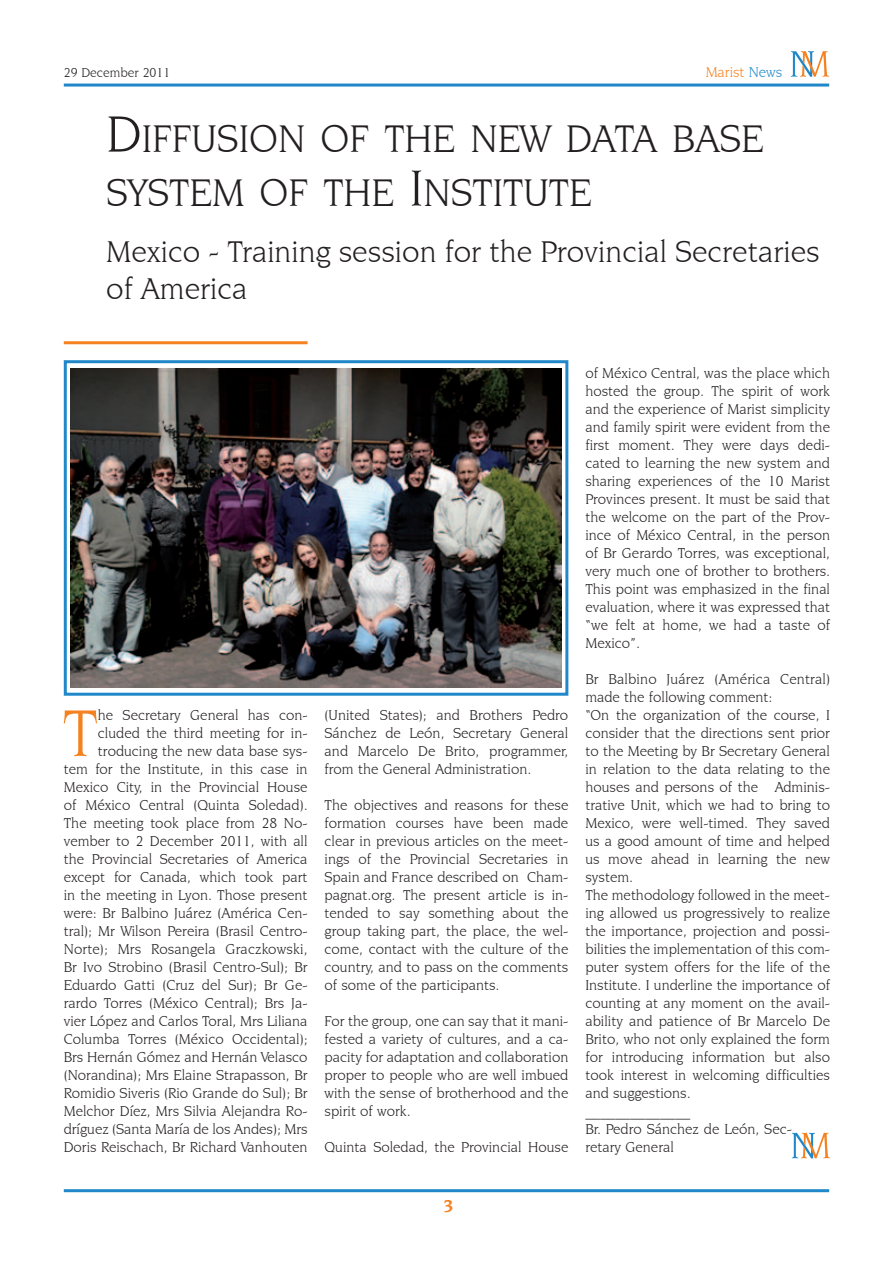
<style>
.page{position:relative;width:893px;height:1263px;background:#fff}
.page>*{position:absolute;margin:0;border:0;box-sizing:border-box;transform-origin:0 0}
.t1{font:70.2px "Novarese IT Cby BT";color:#f58220}
.t2{font:40.5px/54px "Novarese IT Cby BT";color:#231f20}
.t3{font:31.5px/36.8px "Novarese IT Cby BT";color:#231f20}
.t4{font:700 18px "Novarese IT Cby BT";color:#f58220}
.t5{font:15px/18px "Novarese IT Cby BT";color:#231f20;text-align:justify}
.t6{font:15px "Novarese IT Cby BT";color:#f58220}
.t7{font:13.5px "Novarese IT Cby BT";color:#231f20}
.s1{color:#2088c9}
.s2{font-size:54px}
</style>
<div class="page">
<hr style="left:64px;top:1189px;width:765px;height:3px;background:#2088c9">
<hr style="left:64px;top:84px;width:765px;height:3px;background:#2088c9">
<svg style="left:791px;top:51px;width:38px;height:26px"></svg>
<hr style="left:64px;top:341px;width:244px;height:3px;background:#f58220">
<svg style="left:792px;top:1133px;width:38px;height:25px"></svg>
<img style="left:71px;top:368px;width:490px;height:320px">
<div style="left:64px;top:360px;width:504px;height:336px;border:3px solid #2088c9"></div>
<p class="t7" style="left:64px;top:64px;width:108px">29 December 2011</p>
<p class="t6" style="left:706px;top:63px;width:78px">Marist <span class="s1">News</span></p>
<h2 class="t2" style="left:106px;top:111px;width:659px"><span class="s2">D</span>IFFUSION OF THE NEW DATA BASE<br>SYSTEM OF THE <span class="s2">I</span>NSTITUTE</h2>
<h3 class="t3" style="left:106px;top:233px;width:715px">Mexico - Training session for the Provincial Secretaries of America</h3>
<p class="t5" style="left:64px;top:706px;width:245px;text-align:right">he Secretary General has con&shy;cluded the third meeting for in&shy;troducing the new data base sys-<br>tem for the Institute, in this case in Mexico City, in the Provincial House of México Central (Quinta Soledad).<br>The meeting took place from 28 No&shy;vember to 2 December 2011, with all the Provincial Secretaries of America except for Canada, which took part in the meeting in Lyon. Those present were: Br Balbino Juárez (América Cen&shy;tral); Mr Wilson Pereira (Brasil Centro-Norte); Mrs Rosangela Graczkowski, Br Ivo Strobino (Brasil Centro-Sul); Br Eduardo Gatti (Cruz del Sur); Br Ge&shy;rardo Torres (México Central); Brs Ja&shy;vier López and Carlos Toral, Mrs Liliana Columba Torres (México Occidental); Brs Hernán Gómez and Hernán Velasco (Norandina); Mrs Elaine Strapasson, Br Romidio Siveris (Rio Grande do Sul); Br Melchor Díez, Mrs Silvia Alejandra Ro&shy;dríguez (Santa María de los Andes); Mrs Doris Reischach, Br Richard Vanhouten</p>
<p class="t5" style="left:325px;top:706px;width:245px">(United States); and Brothers Pedro Sánchez de León, Secretary General and Marcelo De Brito, programmer, from the General Administration.</p>
<h1 class="t1" style="left:63px;top:691px;width:37px">T</h1>
<p class="t5" style="left:325px;top:796px;width:245px">The objectives and reasons for these formation courses have been made clear in previous articles on the meet&shy;ings of the Provincial Secretaries in Spain and France described on Cham&shy;pagnat.org. The present article is in&shy;tended to say something about the group taking part, the place, the wel&shy;come, contact with the culture of the country, and to pass on the comments of some of the participants.</p>
<p class="t5" style="left:325px;top:1012px;width:245px">For the group, one can say that it mani&shy;fested a variety of cultures, and a ca&shy;pacity for adaptation and collaboration proper to people who are well imbued with the sense of brotherhood and the spirit of work.</p>
<p class="t5" style="left:325px;top:1138px;width:245px">Quinta Soledad, the Provincial House</p>
<p class="t5" style="left:585px;top:364px;width:246px">of México Central, was the place which hosted the group. The spirit of work and the experience of Marist simplicity and family spirit were evident from the first moment. They were days dedi&shy;cated to learning the new system and sharing experiences of the 10 Marist Provinces present. It must be said that the welcome on the part of the Prov&shy;ince of México Central, in the person of Br Gerardo Torres, was exceptional, very much one of brother to brothers.<br>This point was emphasized in the final evaluation, where it was expressed that “we felt at home, we had a taste of Mexico”.</p>
<p class="t5" style="left:585px;top:670px;width:246px;text-align:left">Br Balbino Juárez (América Central) made the following comment:<br>“On the organization of the course, I consider that the directions sent prior to the Meeting by Br Secretary General in relation to the data relating to the houses and persons of the Adminis&shy;trative Unit, which we had to bring to Mexico, were well-timed. They saved us a good amount of time and helped us move ahead in learning the new system.<br>The methodology followed in the meet&shy;ing allowed us progressively to realize the importance, projection and possi&shy;bilities the implementation of this com&shy;puter system offers for the life of the Institute. I underline the importance of counting at any moment on the avail&shy;ability and patience of Br Marcelo De Brito, who not only explained the form for introducing information but also took interest in welcoming difficulties and suggestions.<br>______________<br>Br. Pedro Sánchez de León, Sec&shy;retary General</p>
<p class="t4" style="left:443px;top:1195px;width:12px">3</p>
</div>
